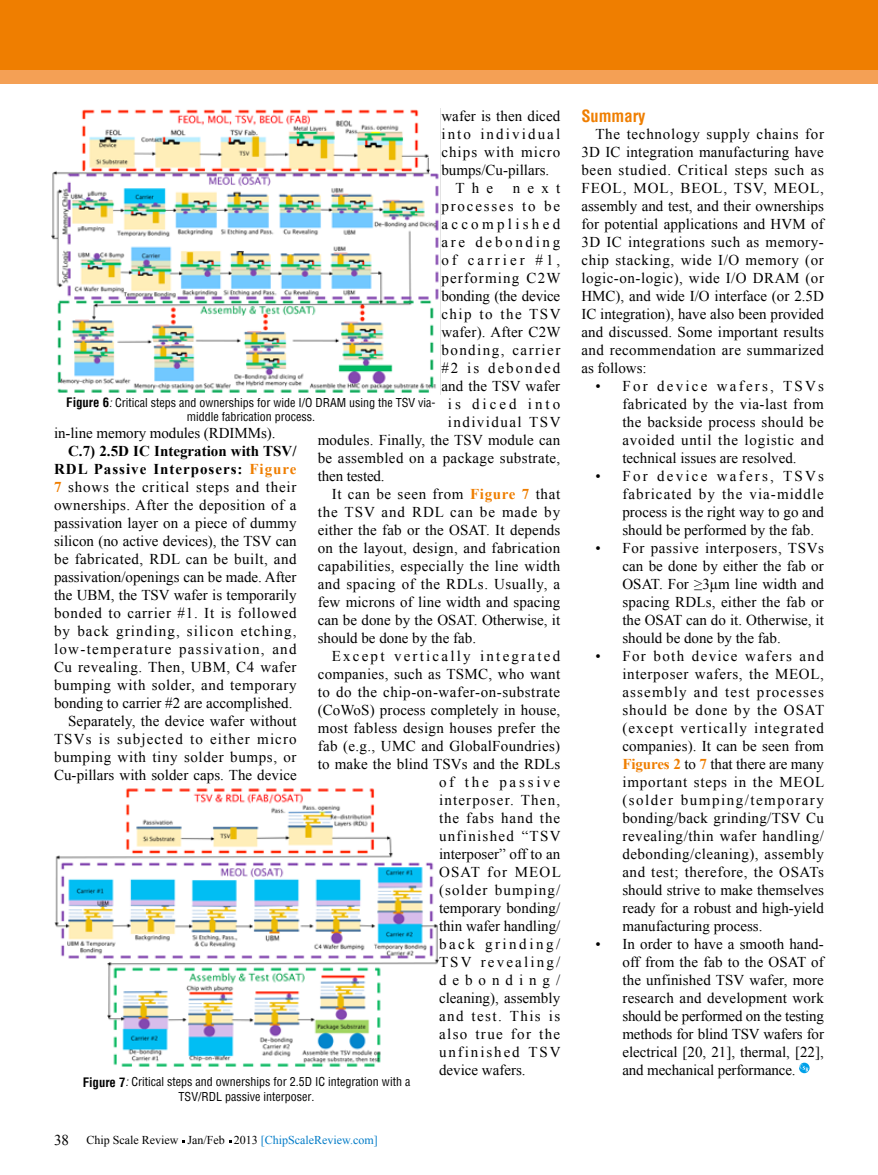
<style>
.page{position:relative;width:878px;height:1175px;background:#fff}
.page>*{position:absolute;margin:0;border:0;box-sizing:border-box;transform-origin:0 0}
.t1{font:700 condensed 16.5px "Helvetica";color:#ef7e00}
.t2{font:15px/18px "Times New Roman";letter-spacing:.025em;color:#000;text-align:justify}
.t3{font:15px "Times New Roman";color:#000}
.t4{font:15px "Times New Roman";letter-spacing:.095em;color:#000}
.t5{font:15px "Times New Roman";letter-spacing:.005em;color:#000}
.t6{font:15px "Times New Roman";letter-spacing:.065em;color:#000}
.t7{font:15px "Times New Roman";letter-spacing:-.005em;color:#000}
.t8{font:15px "Times New Roman";letter-spacing:.075em;color:#000}
.t9{font:15px "Times New Roman";letter-spacing:-.01em;color:#000}
.t10{font:15px "Times New Roman";letter-spacing:.08em;color:#000}
.t11{font:15px "Times New Roman";letter-spacing:.045em;color:#000}
.t12{font:15px "Times New Roman";letter-spacing:.15em;color:#000}
.t13{font:15px "Times New Roman";letter-spacing:.13em;color:#000}
.t14{font:15px "Times New Roman";letter-spacing:.14em;color:#000}
.t15{font:15px "Times New Roman";letter-spacing:.07em;color:#000}
.t16{font:15px "Times New Roman";letter-spacing:.085em;color:#000}
.t17{font:15px "Times New Roman";letter-spacing:.1em;color:#000}
.t18{font:15px "Times New Roman";letter-spacing:.12em;color:#000}
.t19{font:15px "Times New Roman";letter-spacing:.17em;color:#000}
.t20{font:15px "Times New Roman";letter-spacing:.145em;color:#000}
.t21{font:15px "Times New Roman";letter-spacing:.22em;color:#000}
.t22{font:15px "Times New Roman";letter-spacing:.18em;color:#000}
.t23{font:15px "Times New Roman";letter-spacing:.195em;color:#000}
.t24{font:15px "Times New Roman";letter-spacing:.185em;color:#000}
.t25{font:15px "Times New Roman";letter-spacing:.205em;color:#000}
.t26{font:15px "Times New Roman";letter-spacing:.4em;color:#000}
.t27{font:condensed 12px/15px "Helvetica";color:#000;text-align:center}
.t28{font:12px "Times New Roman";color:#000}
.s1{font-weight:700;color:#ef7e00}
.s2{font-weight:700;font-size:12.75px}
.s3{font-style:italic}
.s4{font-weight:700}
.s5{font-size:15px}
.s6{color:#007bc7}
</style>
<div class="page">
<div style="left:0;top:0;width:878px;height:76px;background:#ef7e00"></div>
<div style="left:0;top:70px;width:878px;height:13px;background:#f4a055"></div>
<svg style="left:799px;top:1062px;width:10px;height:11px"></svg>
<svg style="left:799px;top:1064px;width:9px;height:7px"></svg>
<img style="left:51px;top:108px;width:390px;height:286px">
<img style="left:54px;top:788px;width:385px;height:279px">
<p class="t5" style="left:441px;top:105px;width:120px">wafer is then diced</p>
<p class="t14" style="left:441px;top:123px;width:120px">into individual</p>
<p class="t15" style="left:441px;top:141px;width:120px">chips with micro</p>
<p class="t3" style="left:441px;top:159px;width:109px">bumps/Cu-pillars.</p>
<p class="t2" style="left:455px;top:178px;width:39px">The</p>
<p class="t2" style="left:512px;top:178px;width:49px">next</p>
<p class="t18" style="left:441px;top:195px;width:120px">processes to be</p>
<p class="t21" style="left:441px;top:213px;width:120px">accomplished</p>
<p class="t22" style="left:441px;top:231px;width:120px">are debonding</p>
<p class="t23" style="left:441px;top:249px;width:120px">of carrier #1,</p>
<p class="t8" style="left:441px;top:267px;width:121px">performing C2W</p>
<p class="t9" style="left:441px;top:285px;width:120px">bonding (the device</p>
<p class="t4" style="left:441px;top:303px;width:121px">chip to the TSV</p>
<p class="t2" style="left:441px;top:322px;width:121px">wafer). After C2W</p>
<p class="t4" style="left:441px;top:339px;width:120px">bonding, carrier</p>
<p class="t13" style="left:441px;top:357px;width:120px">#2 is debonded</p>
<p class="t2" style="left:441px;top:376px;width:120px">and the TSV wafer</p>
<p class="t25" style="left:448px;top:393px;width:114px">is diced into</p>
<p class="t4" style="left:448px;top:411px;width:114px">individual TSV</p>
<p class="t2" style="left:318px;top:430px;width:244px">modules. Finally, the TSV module can</p>
<p class="t2" style="left:318px;top:448px;width:244px">be assembled on a package substrate,</p>
<p class="t9" style="left:318px;top:465px;width:69px">then tested.</p>
<p class="t11" style="left:332px;top:483px;width:230px">It can be seen from <span class="s1">Figure 7</span> that</p>
<p class="t6" style="left:318px;top:501px;width:244px">the TSV and RDL can be made by</p>
<p class="t2" style="left:318px;top:520px;width:244px">either the fab or the OSAT. It depends</p>
<p class="t2" style="left:318px;top:538px;width:244px">on the layout, design, and fabrication</p>
<p class="t2" style="left:318px;top:556px;width:244px">capabilities, especially the line width</p>
<p class="t2" style="left:318px;top:574px;width:244px">and spacing of the RDLs. Usually, a</p>
<p class="t2" style="left:318px;top:592px;width:244px">few microns of line width and spacing</p>
<p class="t3" style="left:318px;top:609px;width:244px">can be done by the OSAT. Otherwise, it</p>
<p class="t3" style="left:318px;top:627px;width:160px">should be done by the fab.</p>
<p class="t12" style="left:332px;top:645px;width:230px">Except vertically integrated</p>
<p class="t2" style="left:318px;top:664px;width:244px">companies, such as TSMC, who want</p>
<p class="t2" style="left:318px;top:682px;width:244px">to do the chip-on-wafer-on-substrate</p>
<p class="t2" style="left:318px;top:700px;width:244px">(CoWoS) process completely in house,</p>
<p class="t2" style="left:318px;top:718px;width:244px">most fabless design houses prefer the</p>
<p class="t2" style="left:318px;top:736px;width:244px">fab (e.g., UMC and GlobalFoundries)</p>
<p class="t2" style="left:318px;top:754px;width:244px">to make the blind TSVs and the RDLs</p>
<p class="t24" style="left:439px;top:771px;width:123px">of the passive</p>
<p class="t10" style="left:439px;top:789px;width:123px">interposer. Then,</p>
<p class="t6" style="left:439px;top:807px;width:123px">the fabs hand the</p>
<p class="t16" style="left:439px;top:825px;width:123px">unfinished “TSV</p>
<p class="t3" style="left:439px;top:843px;width:123px">interposer” off to an</p>
<p class="t10" style="left:439px;top:861px;width:123px">OSAT for MEOL</p>
<p class="t8" style="left:439px;top:879px;width:123px">(solder bumping/</p>
<p class="t5" style="left:439px;top:897px;width:123px">temporary bonding/</p>
<p class="t3" style="left:439px;top:915px;width:123px">thin wafer handling/</p>
<p class="t19" style="left:439px;top:933px;width:123px">back grinding/</p>
<p class="t20" style="left:439px;top:951px;width:123px">TSV revealing/</p>
<p class="t26" style="left:439px;top:969px;width:123px">debonding/</p>
<p class="t5" style="left:439px;top:987px;width:123px">cleaning), assembly</p>
<p class="t17" style="left:439px;top:1005px;width:123px">and test. This is</p>
<p class="t4" style="left:439px;top:1023px;width:123px">also true for the</p>
<p class="t13" style="left:439px;top:1041px;width:123px">unfinished TSV</p>
<p class="t3" style="left:439px;top:1059px;width:88px">device wafers.</p>
<p class="t27" style="left:66px;top:394px;width:371px"><span class="s2">Figure 6</span><span class="s3">:</span> Critical steps and ownerships for wide I/O DRAM using the TSV via&shy;middle fabrication process.</p>
<p class="t7" style="left:54px;top:423px;width:223px">in-line memory modules (RDIMMs).</p>
<p class="t2" style="left:54px;top:442px;width:244px;text-align:right"><span class="s4">C.7) 2.5D IC Integration with TSV/ RDL Passive Interposers:</span> <span class="s1">Figure 7</span> shows the critical steps and their ownerships. After the deposition of a passivation layer on a piece of dummy silicon (no active devices), the TSV can be fabricated, RDL can be built, and passivation/openings can be made. After the UBM, the TSV wafer is temporarily bonded to carrier #1. It is followed by back grinding, silicon etching, low-temperature passivation, and Cu revealing. Then, UBM, C4 wafer bumping with solder, and temporary bonding to carrier #2 are accomplished.<br>Separately, the device wafer without TSVs is subjected to either micro bumping with tiny solder bumps, or Cu-pillars with solder caps. The device</p>
<p class="t27" style="left:83px;top:1074px;width:329px"><span class="s2">Figure 7</span><span class="s3">:</span> Critical steps and ownerships for 2.5D IC integration with a<br>TSV/RDL passive interposer.</p>
<p class="t28" style="left:54px;top:1132px;width:325px"><span class="s5">38</span> Chip Scale Review Jan/Feb 2013 <span class="s6">[ChipScaleReview.com]</span></p>
<p class="t1" style="left:581px;top:106px;width:66px">Summary</p>
<p class="t2" style="left:581px;top:124px;width:244px;text-indent:14px">The technology supply chains for 3D IC integration manufacturing have been studied. Critical steps such as FEOL, MOL, BEOL, TSV, MEOL, assembly and test, and their ownerships for potential applications and HVM of 3D IC integrations such as memory&shy;chip stacking, wide I/O memory (or logic-on-logic), wide I/O DRAM (or HMC), and wide I/O interface (or 2.5D IC integration), have also been provided and discussed. Some important results and recommendation are summarized as follows:</p>
<p class="t2" style="left:622px;top:376px;width:203px;text-indent:-27px">• For device wafers, TSVs fabricated by the via-last from the backside process should be avoided until the logistic and technical issues are resolved.</p>
<p class="t2" style="left:622px;top:466px;width:203px;text-indent:-27px">• For device wafers, TSVs fabricated by the via-middle process is the right way to go and should be performed by the fab.</p>
<p class="t2" style="left:622px;top:538px;width:203px;text-indent:-27px">• For passive interposers, TSVs can be done by either the fab or OSAT. For ≥3μm line width and spacing RDLs, either the fab or the OSAT can do it. Otherwise, it should be done by the fab.</p>
<p class="t2" style="left:622px;top:646px;width:203px;text-indent:-27px">• For both device wafers and interposer wafers, the MEOL, assembly and test processes should be done by the OSAT (except vertically integrated companies). It can be seen from <span class="s1">Figures 2</span> to <span class="s1">7</span> that there are many important steps in the MEOL (solder bumping/temporary bonding/back grinding/TSV Cu revealing/thin wafer handling/ debonding/cleaning), assembly and test; therefore, the OSATs should strive to make themselves ready for a robust and high-yield manufacturing process.</p>
<p class="t2" style="left:622px;top:934px;width:203px;text-indent:-27px">• In order to have a smooth hand&shy;off from the fab to the OSAT of the unfinished TSV wafer, more research and development work should be performed on the testing methods for blind TSV wafers for electrical [20, 21], thermal, [22], and mechanical performance.</p>
</div>
